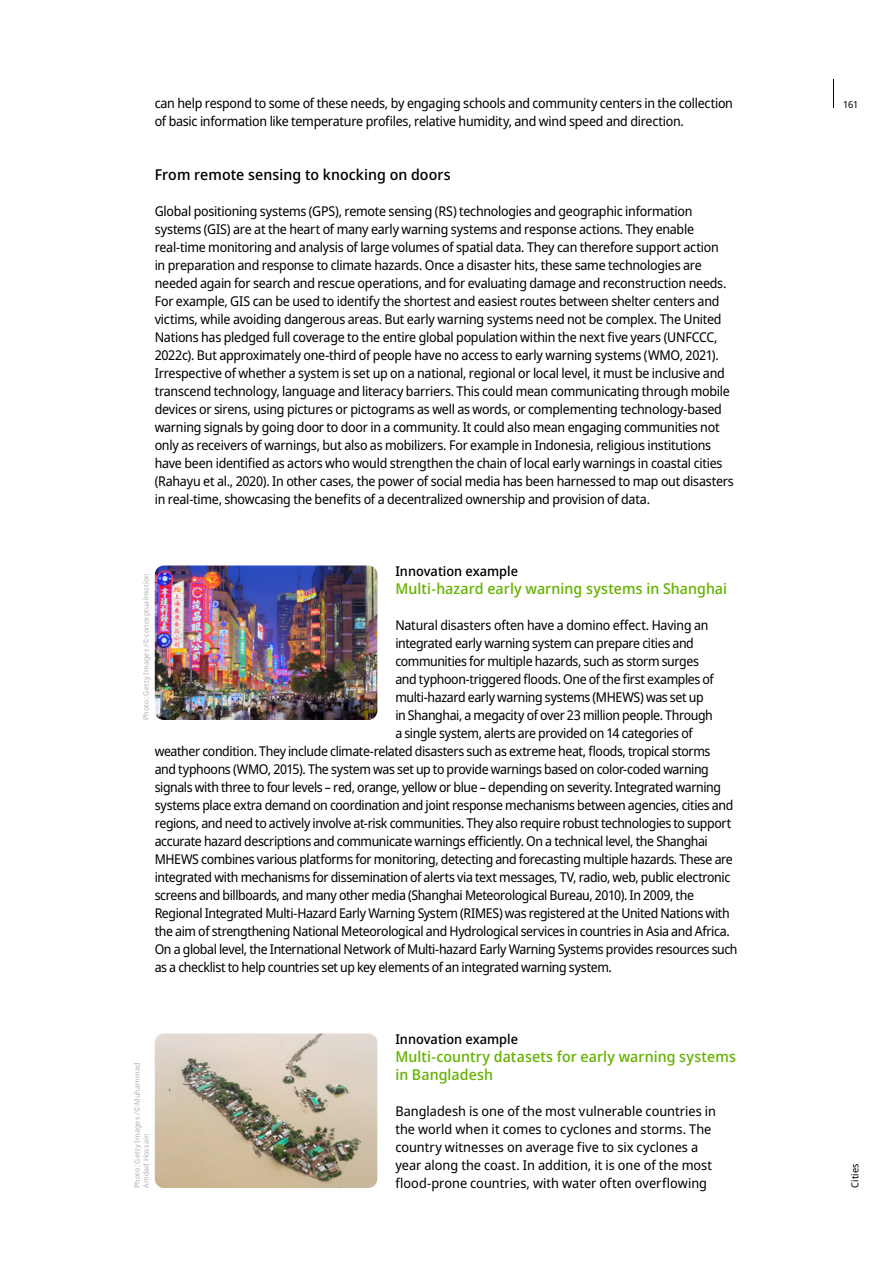
<style>
.page{position:relative;width:893px;height:1263px;background:#fff}
.page>*{position:absolute;margin:0;border:0;box-sizing:border-box;transform-origin:0 0}
.Body{font:500 15px/18px "Noto Sans Display";letter-spacing:.005em;color:#66b200}
.t1{font:500 15px "Noto Sans Display";letter-spacing:.005em;color:#000}
.Body-2{font:13.5px/18px "Noto Sans Display";letter-spacing:-.02em;color:#000}
.Body-3{font:13.5px/18px "Noto Sans Display";color:#000}
.Body-4{font:500 13.5px "Noto Sans Display";color:#000}
.t2{font:9.75px "Noto Sans Display";letter-spacing:.025em;color:#000}
.Photo{font:7.5px/9px "Noto Sans Display";letter-spacing:.025em;color:#b3b3b3}
</style>
<div class="page">
<img style="left:155px;top:566px;width:222px;height:154px">
<img style="left:155px;top:1034px;width:222px;height:154px">
<p class="Body-2" style="left:155px;top:94px;width:580px">can help respond to some of these needs, by engaging schools and community centers in the collection</p>
<p class="t2" style="left:843px;top:97px;width:17px">161</p>
<p class="Body-2" style="left:155px;top:112px;width:530px">of basic information like temperature profiles, relative humidity, and wind speed and direction.</p>
<h3 class="t1" style="left:155px;top:164px;width:297px">From remote sensing to knocking on doors</h3>
<p class="Body-2" style="left:155px;top:202px;width:580px">Global positioning systems (GPS), remote sensing (RS) technologies and geographic information systems (GIS) are at the heart of many early warning systems and response actions. They enable real-time monitoring and analysis of large volumes of spatial data. They can therefore support action<br>in preparation and response to climate hazards. Once a disaster hits, these same technologies are needed again for search and rescue operations, and for evaluating damage and reconstruction needs.<br>For example, GIS can be used to identify the shortest and easiest routes between shelter centers and victims, while avoiding dangerous areas. But early warning systems need not be complex. The United Nations has pledged full coverage to the entire global population within the next five years (UNFCCC, 2022c). But approximately one-third of people have no access to early warning systems (WMO, 2021).<br>Irrespective of whether a system is set up on a national, regional or local level, it must be inclusive and transcend technology, language and literacy barriers. This could mean communicating through mobile devices or sirens, using pictures or pictograms as well as words, or complementing technology-based warning signals by going door to door in a community. It could also mean engaging communities not only as receivers of warnings, but also as mobilizers. For example in Indonesia, religious institutions have been identified as actors who would strengthen the chain of local early warnings in coastal cities (Rahayu et al., 2020). In other cases, the power of social media has been harnessed to map out disasters in real-time, showcasing the benefits of a decentralized ownership and provision of data.</p>
<p class="Body-4" style="left:395px;top:562px;width:124px">Innovation example</p>
<p class="Body" style="left:395px;top:580px;width:333px">Multi-hazard early warning systems in Shanghai</p>
<p class="Body-2" style="left:395px;top:616px;width:315px">Natural disasters often have a domino effect. Having an</p>
<p class="Body-2" style="left:395px;top:634px;width:300px">integrated early warning system can prepare cities and</p>
<p class="Body-2" style="left:395px;top:652px;width:305px">communities for multiple hazards, such as storm surges</p>
<p class="Body-2" style="left:395px;top:670px;width:320px">and typhoon-triggered floods. One of the first examples of</p>
<p class="Body-2" style="left:395px;top:688px;width:310px">multi-hazard early warning systems (MHEWS) was set up</p>
<p class="Body-2" style="left:395px;top:706px;width:319px">in Shanghai, a megacity of over 23 million people. Through</p>
<p class="Body-2" style="left:395px;top:724px;width:299px">a single system, alerts are provided on 14 categories of</p>
<p class="Body-2" style="left:155px;top:742px;width:557px">weather condition. They include climate-related disasters such as extreme heat, floods, tropical storms</p>
<p class="Body-2" style="left:155px;top:760px;width:555px">and typhoons (WMO, 2015). The system was set up to provide warnings based on color-coded warning</p>
<p class="Body-2" style="left:155px;top:778px;width:568px">signals with three to four levels – red, orange, yellow or blue – depending on severity. Integrated warning</p>
<p class="Body-2" style="left:155px;top:796px;width:580px">systems place extra demand on coordination and joint response mechanisms between agencies, cities and</p>
<p class="Body-2" style="left:155px;top:814px;width:578px">regions, and need to actively involve at-risk communities. They also require robust technologies to support</p>
<p class="Body-2" style="left:155px;top:832px;width:554px">accurate hazard descriptions and communicate warnings efficiently. On a technical level, the Shanghai</p>
<p class="Body-2" style="left:155px;top:850px;width:579px">MHEWS combines various platforms for monitoring, detecting and forecasting multiple hazards. These are</p>
<p class="Body-2" style="left:155px;top:868px;width:577px">integrated with mechanisms for dissemination of alerts via text messages, TV, radio, web, public electronic</p>
<p class="Body-2" style="left:155px;top:886px;width:541px">screens and billboards, and many other media (Shanghai Meteorological Bureau, 2010). In 2009, the</p>
<p class="Body-2" style="left:155px;top:904px;width:576px">Regional Integrated Multi-Hazard Early Warning System (RIMES) was registered at the United Nations with</p>
<p class="Body-2" style="left:155px;top:922px;width:576px">the aim of strengthening National Meteorological and Hydrological services in countries in Asia and Africa.</p>
<p class="Body-2" style="left:155px;top:940px;width:584px">On a global level, the International Network of Multi-hazard Early Warning Systems provides resources such</p>
<p class="Body-2" style="left:155px;top:958px;width:458px">as a checklist to help countries set up key elements of an integrated warning system.</p>
<p class="Photo" style="left:142px;top:720px;width:148px;rotate:-90deg">Photo: Getty Images /© conceptualmotion</p>
<p class="Photo" style="left:133px;top:1188px;width:127px;rotate:-90deg">Photo: Getty Images /© Muhammad<br>Amdad Hossain</p>
<p class="Body-4" style="left:395px;top:1030px;width:124px">Innovation example</p>
<p class="Body" style="left:395px;top:1048px;width:342px">Multi-country datasets for early warning systems in Bangladesh</p>
<p class="Body-3" style="left:395px;top:1102px;width:322px">Bangladesh is one of the most vulnerable countries in the world when it comes to cyclones and storms. The country witnesses on average five to six cyclones a year along the coast. In addition, it is one of the most flood-prone countries, with water often overflowing</p>
<p class="t2" style="left:848px;top:1188px;width:26px;rotate:-90deg">Cities</p>
</div>
